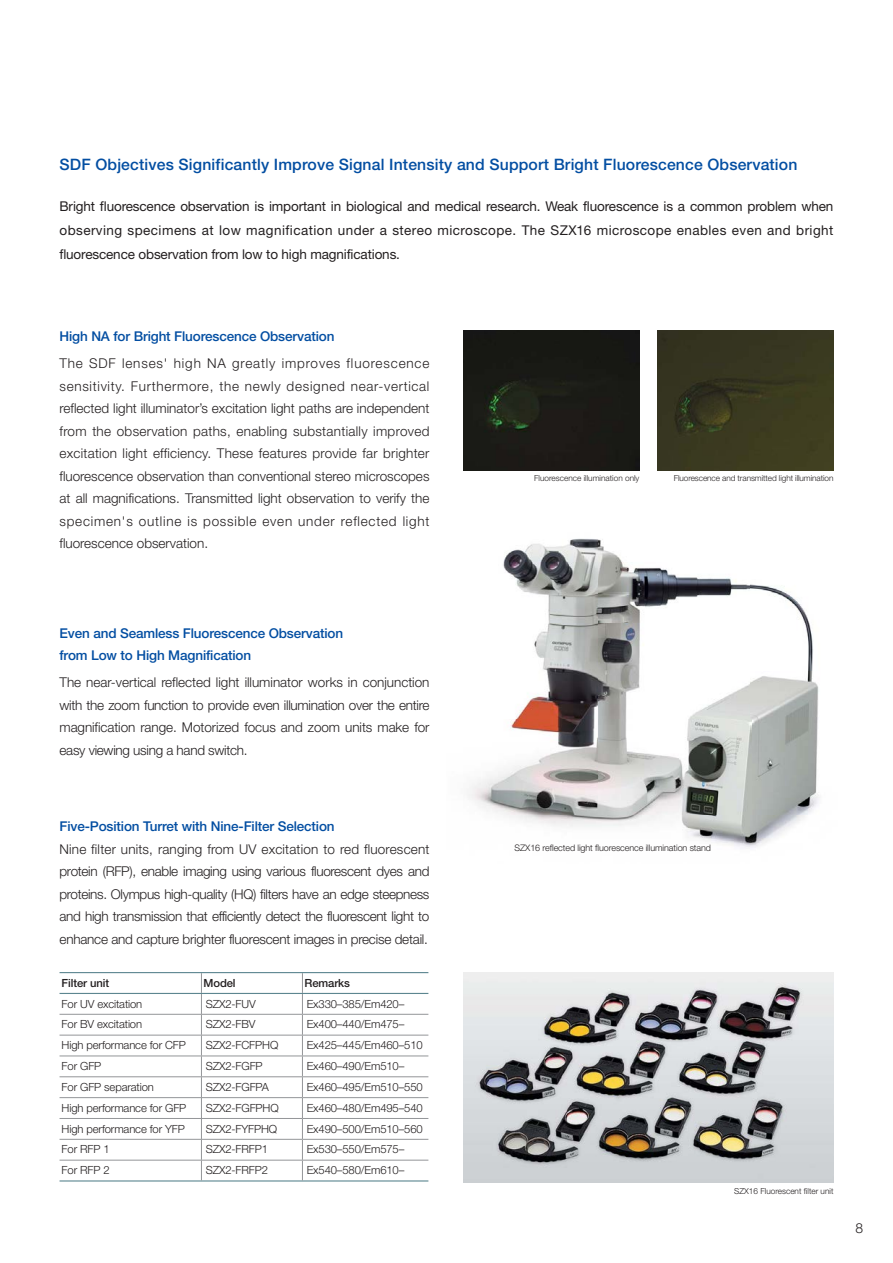
<style>
.page{position:relative;width:893px;height:1263px;background:#fff}
.page>*{position:absolute;margin:0;border:0;box-sizing:border-box;transform-origin:0 0}
.t1{font:500 15.75px "Helvetica Neue LT Std";letter-spacing:.01em;color:#034ea2}
.t2{font:300 13.8px "Helvetica Neue LT Std";color:#231f20}
.t3{font:300 13.5px/22.5px "Helvetica Neue LT Std";letter-spacing:-.015em;color:#231f20;text-align:justify}
.t4{font:13.5px/24px "Helvetica Neue LT Std";letter-spacing:-.01em;color:#231f20;text-align:justify}
.t5{font:500 13.5px/22.2px "Helvetica Neue LT Std";letter-spacing:-.01em;color:#034ea2}
.t6{font:300 11.25px "Helvetica Neue LT Std";letter-spacing:-.01em;color:#231f20}
.t7{font:500 11.25px "Helvetica Neue LT Std";letter-spacing:-.01em;color:#231f20}
.t8{font:300 9px "Helvetica Neue LT Std";letter-spacing:-.01em;color:#231f20}
.t9{font:300 8.25px "Helvetica Neue LT Std";color:#231f20}
</style>
<div class="page">
<img style="left:463px;top:972px;width:370px;height:210px">
<img style="left:468px;top:538px;width:352px;height:310px">
<img style="left:464px;top:330px;width:175px;height:140px">
<img style="left:658px;top:330px;width:175px;height:140px">
<hr style="left:60px;top:1180px;width:368px;height:1px;background:#5c8690">
<hr style="left:60px;top:1014px;width:242px;height:1px;background:#939598">
<hr style="left:302px;top:1014px;width:126px;height:1px;background:#939598">
<hr style="left:60px;top:1035px;width:242px;height:1px;background:#939598">
<hr style="left:302px;top:1035px;width:126px;height:1px;background:#939598">
<hr style="left:60px;top:1055px;width:242px;height:1px;background:#939598">
<hr style="left:302px;top:1055px;width:126px;height:1px;background:#939598">
<hr style="left:60px;top:1076px;width:242px;height:1px;background:#939598">
<hr style="left:302px;top:1076px;width:126px;height:1px;background:#939598">
<hr style="left:60px;top:1097px;width:242px;height:1px;background:#939598">
<hr style="left:302px;top:1097px;width:126px;height:1px;background:#939598">
<hr style="left:60px;top:1118px;width:242px;height:1px;background:#939598">
<hr style="left:302px;top:1118px;width:126px;height:1px;background:#939598">
<hr style="left:60px;top:1139px;width:242px;height:1px;background:#939598">
<hr style="left:302px;top:1139px;width:126px;height:1px;background:#939598">
<hr style="left:60px;top:1160px;width:242px;height:1px;background:#939598">
<svg style="left:201px;top:973px;width:1px;height:207px"></svg>
<hr style="left:302px;top:1160px;width:126px;height:1px;background:#939598">
<svg style="left:302px;top:973px;width:1px;height:207px"></svg>
<hr style="left:60px;top:972px;width:368px;height:1px;background:#5c8690">
<hr style="left:60px;top:993px;width:368px;height:1px;background:#5c8690">
<p class="t1" style="left:60px;top:159px;width:739px">SDF Objectives Significantly Improve Signal Intensity and Support Bright Fluorescence Observation</p>
<p class="t4" style="left:60px;top:196px;width:775px">Bright fluorescence observation is important in biological and medical research. Weak fluorescence is a common problem when observing specimens at low magnification under a stereo microscope. The SZX16 microscope enables even and bright fluorescence observation from low to high magnifications.</p>
<p class="t5" style="left:60px;top:327px;width:276px">High NA for Bright Fluorescence Observation</p>
<p class="t3" style="left:60px;top:354px;width:371px">The SDF lenses' high NA greatly improves fluorescence sensitivity. Furthermore, the newly designed near-vertical reflected light illuminator’s excitation light paths are independent from the observation paths, enabling substantially improved excitation light efficiency. These features provide far brighter fluorescence observation than conventional stereo microscopes at all magnifications. Transmitted light observation to verify the specimen's outline is possible even under reflected light fluorescence observation.</p>
<p class="t9" style="left:534px;top:475px;width:107px">Fluorescence illumination only</p>
<p class="t9" style="left:674px;top:475px;width:161px">Fluorescence and transmitted light illumination</p>
<p class="t5" style="left:60px;top:624px;width:285px">Even and Seamless Fluorescence Observation from Low to High Magnification</p>
<p class="t3" style="left:60px;top:673px;width:371px">The near-vertical reflected light illuminator works in conjunction with the zoom function to provide even illumination over the entire magnification range. Motorized focus and zoom units make for easy viewing using a hand switch.</p>
<p class="t5" style="left:60px;top:817px;width:277px">Five-Position Turret with Nine-Filter Selection</p>
<p class="t3" style="left:60px;top:839px;width:371px">Nine filter units, ranging from UV excitation to red fluorescent protein (RFP), enable imaging using various fluorescent dyes and proteins. Olympus high-quality (HQ) filters have an edge steepness and high transmission that efficiently detect the fluorescent light to enhance and capture brighter fluorescent images in precise detail.</p>
<p class="t7" style="left:62px;top:979px;width:49px">Filter unit</p>
<p class="t7" style="left:204px;top:979px;width:34px">Model</p>
<p class="t7" style="left:305px;top:979px;width:47px">Remarks</p>
<p class="t6" style="left:62px;top:999px;width:82px">For UV excitation</p>
<p class="t6" style="left:206px;top:999px;width:52px">SZX2-FUV</p>
<p class="t6" style="left:307px;top:999px;width:99px">Ex330–385/Em420–</p>
<p class="t6" style="left:62px;top:1020px;width:82px">For BV excitation</p>
<p class="t6" style="left:206px;top:1020px;width:51px">SZX2-FBV</p>
<p class="t6" style="left:307px;top:1020px;width:99px">Ex400–440/Em475–</p>
<p class="t6" style="left:62px;top:1041px;width:126px">High performance for CFP</p>
<p class="t6" style="left:206px;top:1041px;width:74px">SZX2-FCFPHQ</p>
<p class="t6" style="left:307px;top:1041px;width:118px">Ex425–445/Em460–510</p>
<p class="t6" style="left:62px;top:1062px;width:41px">For GFP</p>
<p class="t6" style="left:206px;top:1062px;width:59px">SZX2-FGFP</p>
<p class="t6" style="left:307px;top:1062px;width:99px">Ex460–490/Em510–</p>
<p class="t6" style="left:62px;top:1083px;width:94px">For GFP separation</p>
<p class="t6" style="left:206px;top:1083px;width:65px">SZX2-FGFPA</p>
<p class="t6" style="left:307px;top:1083px;width:118px">Ex460–495/Em510–550</p>
<p class="t6" style="left:62px;top:1104px;width:126px">High performance for GFP</p>
<p class="t6" style="left:206px;top:1104px;width:75px">SZX2-FGFPHQ</p>
<p class="t6" style="left:307px;top:1104px;width:118px">Ex460–480/Em495–540</p>
<p class="t6" style="left:62px;top:1124px;width:125px">High performance for YFP</p>
<p class="t6" style="left:206px;top:1124px;width:73px">SZX2-FYFPHQ</p>
<p class="t6" style="left:307px;top:1124px;width:118px">Ex490–500/Em510–560</p>
<p class="t6" style="left:62px;top:1145px;width:50px">For RFP 1</p>
<p class="t6" style="left:206px;top:1145px;width:64px">SZX2-FRFP1</p>
<p class="t6" style="left:307px;top:1145px;width:99px">Ex530–550/Em575–</p>
<p class="t6" style="left:62px;top:1166px;width:50px">For RFP 2</p>
<p class="t6" style="left:206px;top:1166px;width:64px">SZX2-FRFP2</p>
<p class="t6" style="left:307px;top:1166px;width:99px">Ex540–580/Em610–</p>
<p class="t8" style="left:515px;top:845px;width:198px">SZX16 reflected light fluorescence illumination stand</p>
<p class="t9" style="left:734px;top:1188px;width:101px">SZX16 Fluorescent filter unit</p>
<p class="t2" style="left:855px;top:1223px;width:9px">8</p>
</div>
